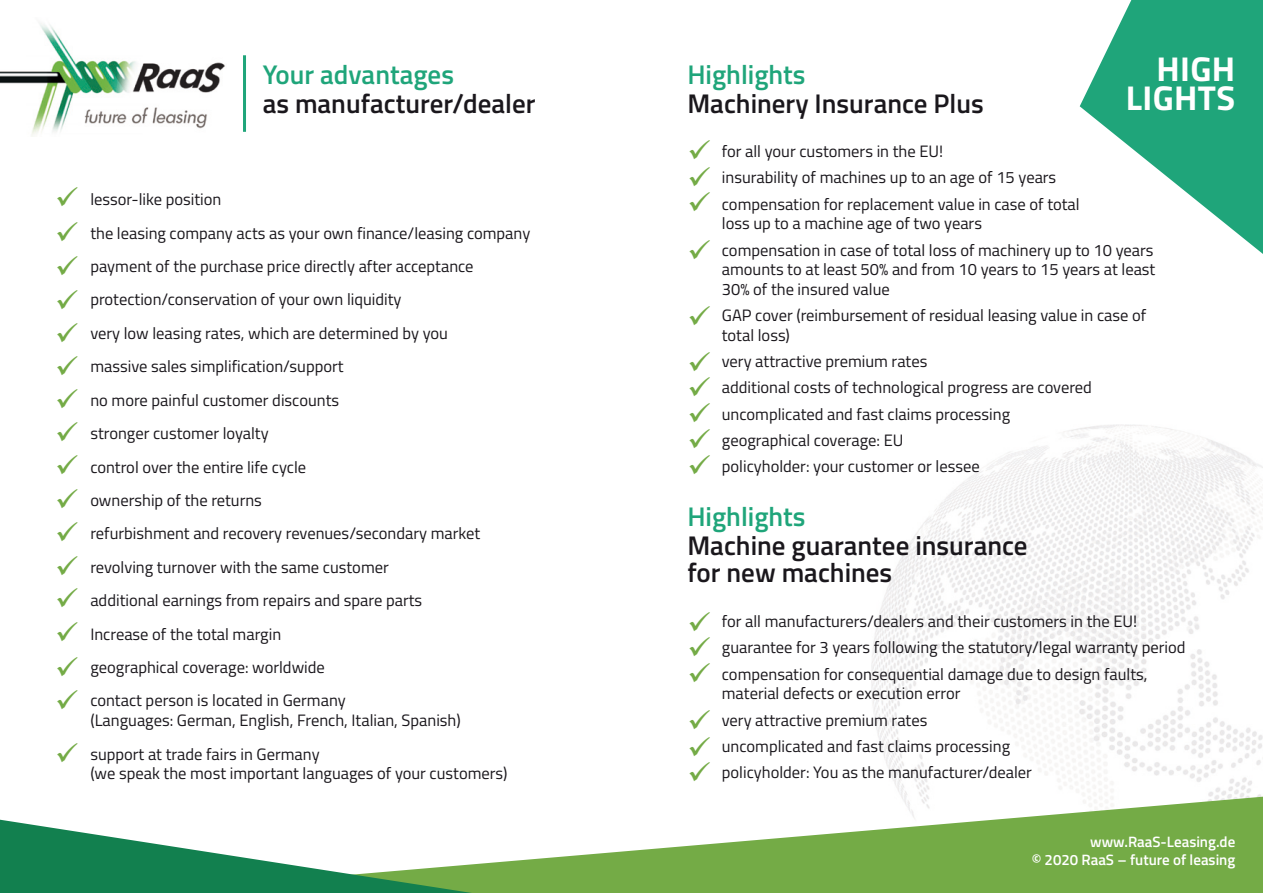
<style>
.page{position:relative;width:1263px;height:893px;background:#fff}
.page>*{position:absolute;margin:0;border:0;box-sizing:border-box;transform-origin:0 0}
.t1{font:700 34.5px/28.5px "Titillium";letter-spacing:.01em;color:#fff;text-align:right}
.t2{font:600 27px/27px "Titillium";color:#1a171c}
.t3{font:600 27px "Titillium";color:#1fa57a}
.t4{font:16.5px/33.5px "Titillium";color:#1a171c}
.t5{font:600 15px/18px "Titillium";color:#fff;text-align:right}
</style>
<div class="page">
<img style="left:871px;top:424px;width:392px;height:373px">
<svg style="left:1080px;top:0;width:183px;height:254px;fill:#1fa57a"></svg>
<svg style="left:472px;top:797px;width:791px;height:96px;fill:#74ab46"></svg>
<svg style="left:0;top:820px;width:472px;height:73px"></svg>
<img style="left:0;top:23px;width:225px;height:113px">
<hr style="left:243px;top:55px;width:3px;height:77px;background:#1fa57a">
<h2 class="t3" style="left:263px;top:54px;width:193px">Your advantages</h2>
<h2 class="t3" style="left:687px;top:54px;width:120px">Highlights</h2>
<h2 class="t2" style="left:263px;top:88px;width:274px">as manufacturer/dealer</h2>
<h2 class="t2" style="left:687px;top:88px;width:298px">Machinery Insurance Plus</h2>
<h1 class="t1" style="left:1126px;top:53px;width:111px">High lights</h1>
<p class="t4" style="left:90px;top:182px;width:441px">lessor-like position<br>the leasing company acts as your own finance/leasing company payment of the purchase price directly after acceptance protection/conservation of your own liquidity<br>very low leasing rates, which are determined by you<br>massive sales simplification/support<br>no more painful customer discounts<br>stronger customer loyalty<br>control over the entire life cycle<br>ownership of the returns<br>refurbishment and recovery revenues/secondary market revolving turnover with the same customer<br>additional earnings from repairs and spare parts<br>Increase of the total margin<br>geographical coverage: worldwide<br>contact person is located in Germany</p>
<p class="t4" style="left:90px;top:703px;width:372px">(Languages: German, English, French, Italian, Spanish) support at trade fairs in Germany</p>
<p class="t4" style="left:90px;top:756px;width:419px">(we speak the most important languages of your customers)</p>
<p class="t4" style="left:722px;top:137px;width:359px;line-height:26.2px">for all your customers in the EU!<br>insurability of machines up to an age of 15 years compensation for replacement value in case of total</p>
<p class="t4" style="left:722px;top:210px;width:433px;line-height:26.2px">loss up to a machine age of two years<br>compensation in case of total loss of machinery up to 10 years</p>
<p class="t4" style="left:722px;top:259px;width:435px;line-height:19.8px">amounts to at least 50% and from 10 years to 15 years at least<br>30% of the insured value</p>
<p class="t4" style="left:722px;top:305px;width:426px;line-height:19.8px">GAP cover (reimbursement of residual leasing value in case of total loss)</p>
<p class="t4" style="left:722px;top:348px;width:372px;line-height:26.2px">very attractive premium rates<br>additional costs of technological progress are covered uncomplicated and fast claims processing geographical coverage: EU<br>policyholder: your customer or lessee</p>
<h2 class="t3" style="left:687px;top:496px;width:120px">Highlights</h2>
<h2 class="t2" style="left:687px;top:530px;width:342px">Machine guarantee insurance for new machines</h2>
<p class="t4" style="left:722px;top:608px;width:465px;line-height:26.2px">for all manufacturers/dealers and their customers in the EU! guarantee for 3 years following the statutory/legal warranty period compensation for consequential damage due to design faults,</p>
<p class="t4" style="left:722px;top:680px;width:311px;line-height:26.2px">material defects or execution error<br>very attractive premium rates uncomplicated and fast claims processing policyholder: You as the manufacturer/dealer</p>
<p class="t5" style="left:1032px;top:832px;width:205px">www.RaaS-Leasing.de<br>© 2020 RaaS – future of leasing</p>
</div>
